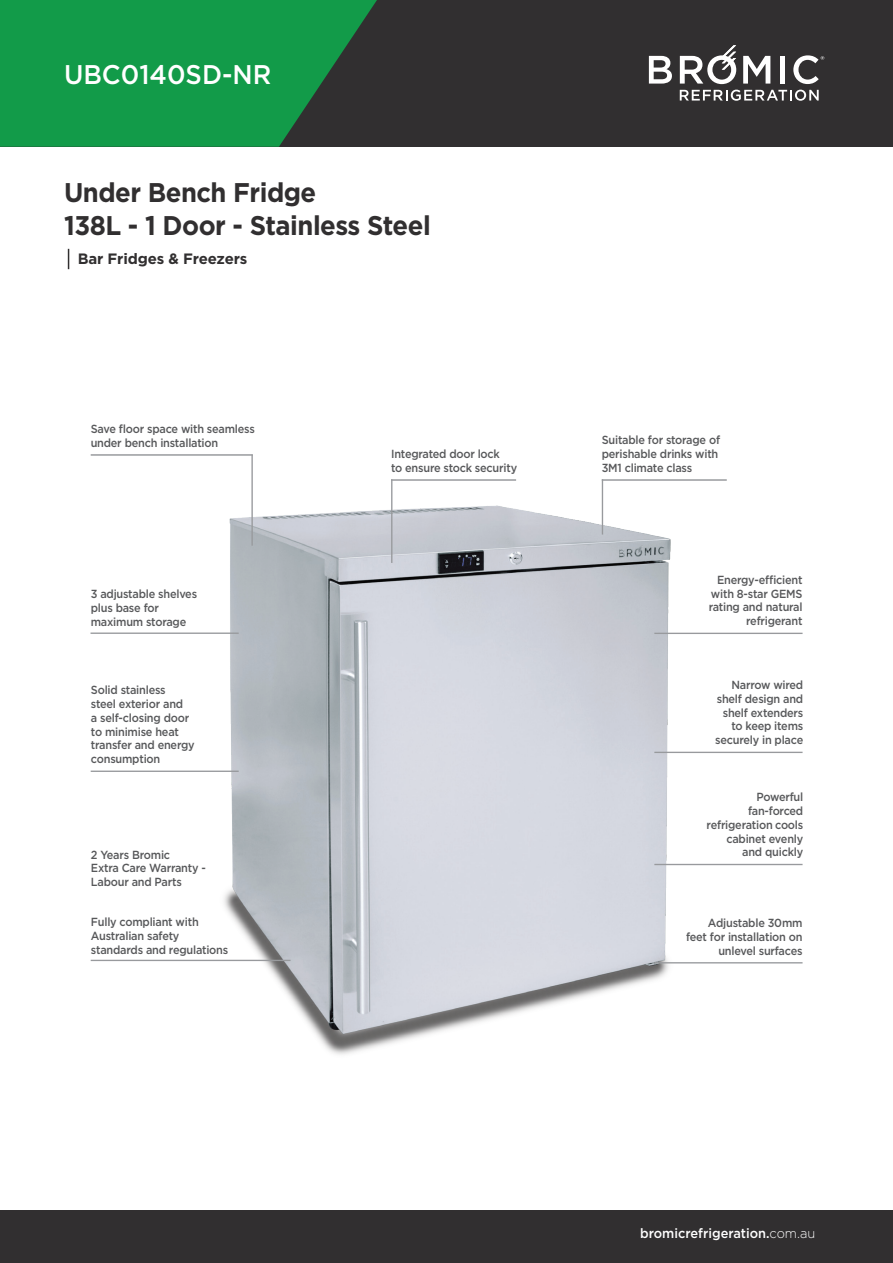
<style>
.page{position:relative;width:893px;height:1263px;background:#fff}
.page>*{position:absolute;margin:0;border:0;box-sizing:border-box;transform-origin:0 0}
.t1{font:700 27px/33px "Gotham";letter-spacing:-.02em;color:#312f30;scale:.95 1}
.t2{font:500 27px "Gotham";color:#fff;scale:.95 1}
.t3{font:700 15px "Gotham";letter-spacing:-.01em;color:#312f30}
.t4{font:500 13.5px "Gotham";color:#fff;scale:.95 1}
.t5{font:500 11.7px/13.8px "Gotham";letter-spacing:-.02em;color:#57585a;scale:.93 1}
.s1{font-weight:300}
</style>
<div class="page">
<div style="left:0;top:0;width:893px;height:147px;background:#312f30"></div>
<svg style="left:0;top:0;width:377px;height:147px;background:#158e46"></svg>
<div style="left:0;top:1211px;width:893px;height:52px;background:#312f30"></div>
<img style="left:210px;top:500px;width:479px;height:555px">
<hr style="left:91px;top:632px;width:148px;height:2px;background:#989a9d">
<hr style="left:251px;top:455px;width:2px;height:91px;background:#989a9d">
<hr style="left:91px;top:454px;width:162px;height:2px;background:#989a9d">
<hr style="left:654px;top:962px;width:148px;height:1px;background:#989a9d">
<hr style="left:654px;top:633px;width:148px;height:1px;background:#989a9d">
<hr style="left:654px;top:864px;width:148px;height:1px;background:#989a9d">
<hr style="left:654px;top:752px;width:148px;height:1px;background:#989a9d">
<hr style="left:391px;top:479px;width:1px;height:84px;background:#989a9d">
<hr style="left:391px;top:479px;width:125px;height:2px;background:#989a9d">
<hr style="left:602px;top:479px;width:1px;height:55px;background:#989a9d">
<hr style="left:602px;top:479px;width:125px;height:2px;background:#989a9d">
<hr style="left:91px;top:770px;width:148px;height:2px;background:#989a9d">
<hr style="left:91px;top:960px;width:200px;height:1px;background:#989a9d">
<svg style="left:68px;top:249px;width:1px;height:20px"></svg>
<svg style="left:649px;top:56px;width:23px;height:28px"></svg>
<svg style="left:743px;top:56px;width:27px;height:28px"></svg>
<div style="left:780px;top:56px;width:5px;height:28px;background:#fff"></div>
<svg style="left:793px;top:55px;width:31px;height:29px"></svg>
<svg style="left:680px;top:45px;width:56px;height:39px"></svg>
<svg style="left:680px;top:90px;width:139px;height:11px"></svg>
<h1 class="t2" style="left:64px;top:57px;width:220px">UBC0140SD-NR</h1>
<h1 class="t1" style="left:64px;top:176px;width:388px">Under Bench Fridge<br>138L - 1 Door - Stainless Steel</h1>
<p class="t3" style="left:78px;top:249px;width:171px">Bar Fridges &amp; Freezers</p>
<p class="t5" style="left:91px;top:422px;width:178px">Save floor space with seamless under bench installation</p>
<p class="t5" style="left:91px;top:587px;width:116px">3 adjustable shelves plus base for maximum storage</p>
<p class="t5" style="left:91px;top:683px;width:113px">Solid stainless<br>steel exterior and<br>a self-closing door to minimise heat transfer and energy consumption</p>
<p class="t5" style="left:91px;top:847px;width:125px">2 Years Bromic<br>Extra Care Warranty -<br>Labour and Parts</p>
<p class="t5" style="left:91px;top:915px;width:149px">Fully compliant with<br>Australian safety standards and regulations</p>
<p class="t5" style="left:391px;top:447px;width:137px">Integrated door lock<br>to ensure stock security</p>
<p class="t5" style="left:602px;top:433px;width:129px">Suitable for storage of perishable drinks with<br>3M1 climate class</p>
<p class="t5" style="left:709px;top:573px;width:102px;text-align:right">Energy-efficient with 8-star GEMS rating and natural refrigerant</p>
<p class="t5" style="left:715px;top:678px;width:96px;text-align:right">Narrow wired shelf design and shelf extenders to keep items securely in place</p>
<p class="t5" style="left:707px;top:790px;width:105px;text-align:right">Powerful fan-forced refrigeration cools cabinet evenly and quickly</p>
<p class="t5" style="left:686px;top:916px;width:127px;text-align:right">Adjustable 30mm feet for installation on unlevel surfaces</p>
<p class="t4" style="left:640px;top:1224px;width:186px">bromicrefrigeration.<span class="s1">com.au</span></p>
</div>
